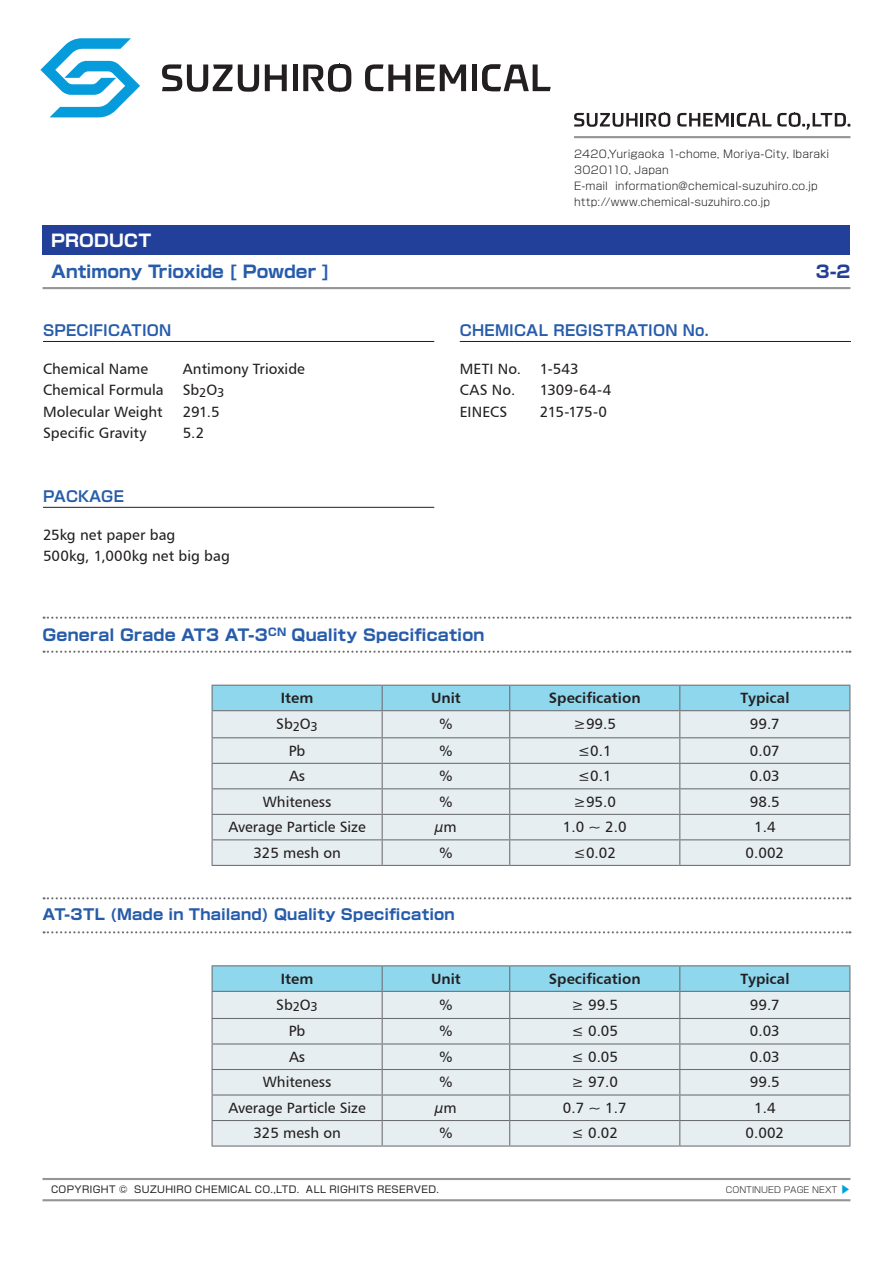
<style>
.page{position:relative;width:893px;height:1263px;background:#fff}
.page>*{position:absolute;margin:0;border:0;box-sizing:border-box;transform-origin:0 0}
.t1{font:700 16.95px "Shin Go Pr 6 N";letter-spacing:-.005em;color:#275caa}
.t2{font:700 16.95px "Shin Go Pr 6 N";letter-spacing:.01em;color:#fff}
.t3{font:700 16.95px "Shin Go Pr 6 N";color:#223f99}
.t4{font:700 15.9px "Shin Go Pr 6 N";letter-spacing:.015em;color:#275caa}
.t5{font:14.85px/21.3px "Humanist 777 BT Roman B";color:#231f20}
.t6{font:14.85px "Humanist 777 BT Bold B";color:#231f20}
.t7{font:700 14.85px "Shin Go Pr 6 N De";letter-spacing:.01em;color:#275caa}
.t8{font:700 14.85px "Shin Go Pr 6 N";letter-spacing:.015em;color:#275caa}
.t9{font:12.75px "Humanist 777 BT Roman B";color:#231f20}
.t10{font:300 10.65px/15.9px "Shin Go Pr 6 N";letter-spacing:.015em;color:#231f20}
.t11{font:700 10.65px "Shin Go Pr 6 N";color:#275caa}
.t12{font:9.6px "Shin Go Pr 6 N";letter-spacing:.04em;color:#231f20}
.t13{font:9.6px "Koz Min Pr 6 N";color:#00a1e3;scale:1.1 1}
.t14{font:300 8.55px "Shin Go Pr 6 N";color:#231f20}
</style>
<div class="page">
<svg style="left:44px;top:617px;width:806px;height:2px"></svg>
<svg style="left:44px;top:651px;width:806px;height:2px"></svg>
<hr style="left:212px;top:865px;width:170px;height:1px;background:#6c6d70">
<hr style="left:510px;top:865px;width:170px;height:1px;background:#6c6d70">
<hr style="left:680px;top:865px;width:170px;height:1px;background:#6c6d70">
<svg style="left:212px;top:685px;width:638px;height:180px;background:#d5e4ea"></svg>
<hr style="left:382px;top:865px;width:128px;height:1px;background:#6c6d70">
<svg style="left:44px;top:897px;width:806px;height:2px"></svg>
<svg style="left:44px;top:931px;width:806px;height:2px"></svg>
<hr style="left:212px;top:965px;width:170px;height:1px;background:#6c6d70">
<hr style="left:382px;top:965px;width:128px;height:1px;background:#6c6d70">
<hr style="left:510px;top:965px;width:170px;height:1px;background:#6c6d70">
<hr style="left:680px;top:965px;width:170px;height:1px;background:#6c6d70">
<hr style="left:212px;top:1145px;width:170px;height:1px;background:#6c6d70">
<hr style="left:510px;top:1145px;width:170px;height:1px;background:#6c6d70">
<hr style="left:680px;top:1145px;width:170px;height:1px;background:#6c6d70">
<svg style="left:212px;top:966px;width:638px;height:179px;background:#d5e5ea"></svg>
<hr style="left:382px;top:1145px;width:128px;height:1px;background:#6c6d70">
<hr style="left:43px;top:341px;width:391px;height:1px;background:#231f20">
<hr style="left:43px;top:507px;width:391px;height:1px;background:#231f20">
<hr style="left:460px;top:341px;width:391px;height:1px;background:#231f20">
<hr style="left:43px;top:1178px;width:807px;height:2px;background:#939598">
<hr style="left:43px;top:1199px;width:807px;height:2px;background:#939598">
<div style="left:43px;top:225px;width:807px;height:30px;background:#223f99"></div>
<hr style="left:43px;top:287px;width:807px;height:2px;background:#939598">
<svg style="left:677px;top:113px;width:173px;height:17px"></svg>
<svg style="left:574px;top:113px;width:96px;height:14px"></svg>
<hr style="left:574px;top:136px;width:276px;height:2px;background:#939598">
<svg style="left:40px;top:38px;width:100px;height:79px"></svg>
<svg style="left:365px;top:64px;width:45px;height:27px"></svg>
<svg style="left:416px;top:65px;width:50px;height:26px"></svg>
<div style="left:472px;top:65px;width:5px;height:26px;background:#231f20"></div>
<svg style="left:482px;top:64px;width:69px;height:27px"></svg>
<svg style="left:265px;top:65px;width:22px;height:26px"></svg>
<div style="left:292px;top:65px;width:5px;height:26px;background:#231f20"></div>
<svg style="left:303px;top:64px;width:48px;height:28px"></svg>
<svg style="left:162px;top:64px;width:97px;height:28px"></svg>
<p class="t2" style="left:51px;top:227px;width:102px">PRODUCT</p>
<p class="t1" style="left:51px;top:258px;width:280px">Antimony Trioxide [ Powder [</p>
<p class="t7" style="left:43px;top:318px;width:130px">SPECIFICATION</p>
<p class="t5" style="left:43px;top:358px;width:122px">Chemical Name<br>Chemical Formula<br>Molecular Weight<br>Specific Gravity</p>
<p class="t5" style="left:183px;top:358px;width:124px">Antimony Trioxide</p>
<p class="t9" style="left:217px;top:384px;width:9px">3</p>
<p class="t5" style="left:183px;top:379px;width:38px">Sb O<sub>2<br></sub>291.5<br>5.2</p>
<p class="t7" style="left:43px;top:484px;width:82px">PACKAGE</p>
<p class="t5" style="left:43px;top:524px;width:188px">25kg net paper bag<br>500kg, 1,000kg net big bag</p>
<p class="t10" style="left:574px;top:145px;width:257px">2420,Yurigaoka 1-chome, Moriya-City, Ibaraki<br>3020110, Japan</p>
<p class="t10" style="left:615px;top:177px;width:204px">information@chemical-suzuhiro.co j p.</p>
<p class="t10" style="left:574px;top:177px;width:198px">E-mail http://www.chemical-suzuhiro.co j p.</p>
<p class="t7" style="left:460px;top:318px;width:250px">CHEMICAL REGISTRATION No.</p>
<p class="t5" style="left:460px;top:358px;width:63px">METI No.<br>CAS No.<br>EINECS</p>
<p class="t5" style="left:540px;top:358px;width:73px">1-543<br>1309-64-4<br>215-175-0</p>
<p class="t3" style="left:816px;top:258px;width:36px">3-2</p>
<p class="t11" style="left:268px;top:623px;width:20px">CN</p>
<p class="t4" style="left:292px;top:622px;width:194px">Quality Specification</p>
<p class="t4" style="left:43px;top:622px;width:227px">General Grade AT3 AT-3</p>
<p class="t6" style="left:281px;top:688px;width:34px">Item</p>
<p class="t6" style="left:431px;top:688px;width:31px">Unit</p>
<p class="t6" style="left:549px;top:688px;width:93px">Specification</p>
<p class="t6" style="left:740px;top:688px;width:51px">Typical</p>
<p class="t5" style="left:276px;top:713px;width:36px">Sb O<sub>2</sub></p>
<p class="t9" style="left:311px;top:718px;width:9px">3</p>
<p class="t5" style="left:439px;top:713px;width:14px">%</p>
<p class="t5" style="left:574px;top:713px;width:44px">≤99.5</p>
<p class="t5" style="left:750px;top:713px;width:31px">99.7</p>
<p class="t5" style="left:289px;top:740px;width:18px">Pb</p>
<p class="t5" style="left:439px;top:740px;width:14px">%</p>
<p class="t5" style="left:578px;top:740px;width:35px">≥0.1</p>
<p class="t5" style="left:750px;top:740px;width:31px">0.07</p>
<p class="t5" style="left:289px;top:765px;width:18px">As</p>
<p class="t5" style="left:439px;top:765px;width:14px">%</p>
<p class="t5" style="left:578px;top:765px;width:35px">≥0.1</p>
<p class="t5" style="left:750px;top:765px;width:31px">0.03</p>
<p class="t5" style="left:263px;top:791px;width:70px">Whiteness</p>
<p class="t5" style="left:439px;top:791px;width:14px">%</p>
<p class="t5" style="left:574px;top:791px;width:44px">≤95.0</p>
<p class="t5" style="left:750px;top:791px;width:31px">98.5</p>
<p class="t5" style="left:228px;top:816px;width:139px">Average Particle Size</p>
<p class="t5" style="left:435px;top:816px;width:23px">μm</p>
<p class="t5" style="left:563px;top:816px;width:65px">1.0 ~ 2.0</p>
<p class="t5" style="left:754px;top:816px;width:23px">1.4</p>
<p class="t5" style="left:253px;top:842px;width:89px">325 mesh on</p>
<p class="t5" style="left:439px;top:842px;width:14px">%</p>
<p class="t5" style="left:574px;top:842px;width:44px">≥0.02</p>
<p class="t5" style="left:746px;top:842px;width:40px">0.002</p>
<p class="t8" style="left:43px;top:903px;width:414px">AT-3TL (Made in Thailand) Quality Specification</p>
<p class="t6" style="left:281px;top:969px;width:34px">Item</p>
<p class="t6" style="left:431px;top:969px;width:31px">Unit</p>
<p class="t6" style="left:549px;top:969px;width:93px">Specification</p>
<p class="t6" style="left:740px;top:969px;width:51px">Typical</p>
<p class="t5" style="left:276px;top:994px;width:36px">Sb O<sub>2</sub></p>
<p class="t9" style="left:311px;top:999px;width:9px">3</p>
<p class="t5" style="left:439px;top:994px;width:14px">%</p>
<p class="t5" style="left:571px;top:994px;width:48px">≤ 99.5</p>
<p class="t5" style="left:750px;top:994px;width:31px">99.7</p>
<p class="t5" style="left:289px;top:1020px;width:18px">Pb</p>
<p class="t5" style="left:439px;top:1020px;width:14px">%</p>
<p class="t5" style="left:571px;top:1020px;width:48px">≥ 0.05</p>
<p class="t5" style="left:750px;top:1020px;width:31px">0.03</p>
<p class="t5" style="left:289px;top:1046px;width:18px">As</p>
<p class="t5" style="left:439px;top:1046px;width:14px">%</p>
<p class="t5" style="left:571px;top:1046px;width:48px">≥ 0.05</p>
<p class="t5" style="left:750px;top:1046px;width:31px">0.03</p>
<p class="t5" style="left:263px;top:1071px;width:70px">Whiteness</p>
<p class="t5" style="left:439px;top:1071px;width:14px">%</p>
<p class="t5" style="left:571px;top:1071px;width:48px">≤ 97.0</p>
<p class="t5" style="left:750px;top:1071px;width:31px">99.5</p>
<p class="t5" style="left:228px;top:1097px;width:139px">Average Particle Size</p>
<p class="t5" style="left:435px;top:1097px;width:23px">μm</p>
<p class="t5" style="left:563px;top:1097px;width:65px">0.7 ~ 1.7</p>
<p class="t5" style="left:754px;top:1097px;width:23px">1.4</p>
<p class="t5" style="left:253px;top:1122px;width:89px">325 mesh on</p>
<p class="t5" style="left:439px;top:1122px;width:14px">%</p>
<p class="t5" style="left:571px;top:1122px;width:48px">≥ 0.02</p>
<p class="t5" style="left:746px;top:1122px;width:40px">0.002</p>
<p class="t12" style="left:51px;top:1182px;width:78px">COPYRIGHT ©</p>
<p class="t12" style="left:134px;top:1182px;width:167px">SUZUHIRO CHEMICAL CO.,LTD.</p>
<p class="t12" style="left:306px;top:1182px;width:134px">ALL RIGHITS RESERVED.</p>
<p class="t13" style="left:840px;top:1184px;width:11px">▶</p>
<p class="t14" style="left:726px;top:1183px;width:113px">CONTINUED PAGE NEXT</p>
</div>
